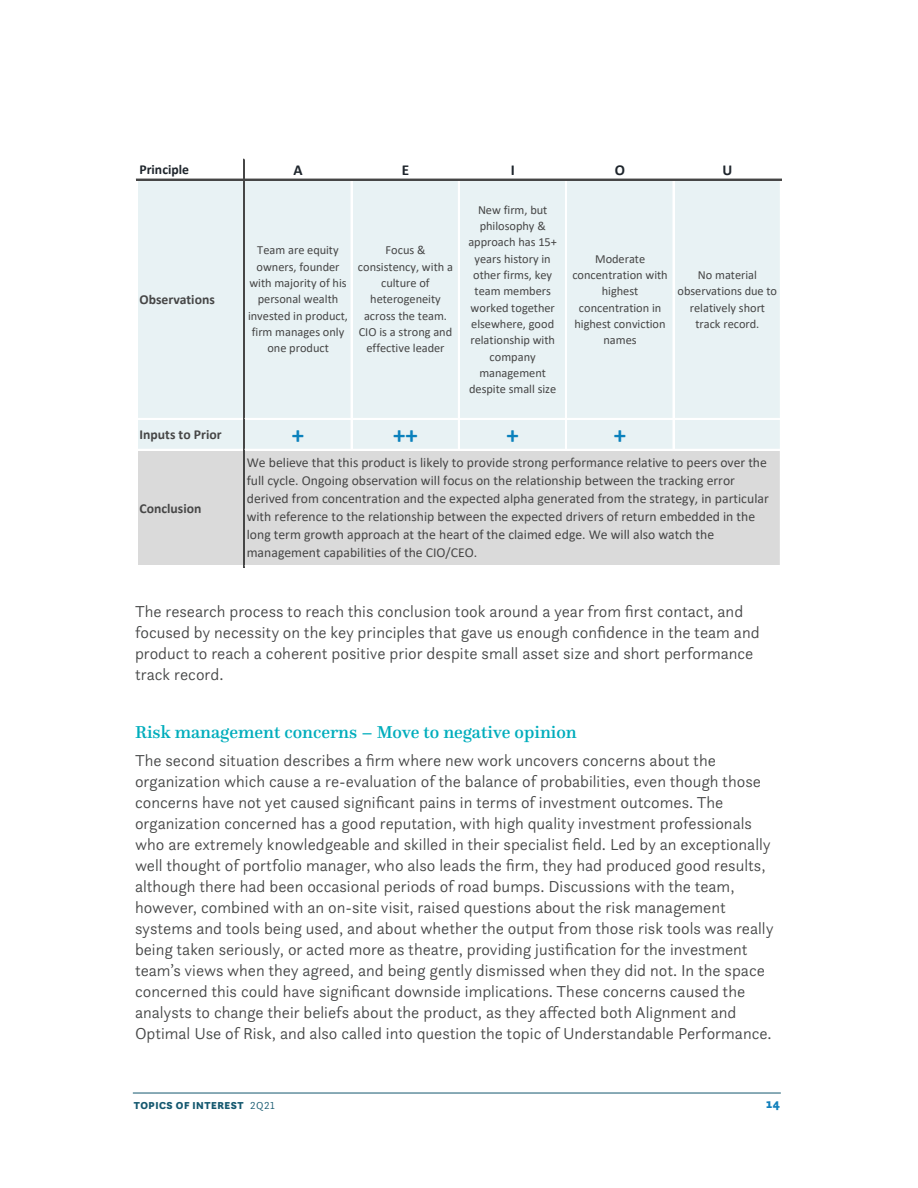
<style>
.page{position:relative;width:918px;height:1188px;background:#fff}
.page>*{position:absolute;margin:0;border:0;box-sizing:border-box;transform-origin:0 0}
.t1{font:700 24.75px "Calibri";color:#0a81bc}
.Subhead{font:500 18px "Questa";color:#00adbc}
.Normal_text{font:300 16.5px/21px "Questa Sans";color:#454646}
.t2{font:700 15.15px "Calibri";color:#1e252c}
.t3{font:13.65px/18px "Calibri";color:#464646}
.t4{font:700 13.65px "Calibri";color:#464646}
.t5{font:700 13.65px "Calibri";color:#1e252c}
.t6{font:900 13.5px "Questa Sans";color:#1280bc;scale:.95 1}
.t7{font:12.3px/16.4px "Calibri";color:#464646;text-align:center}
.t8{font:900 10.5px "Questa Sans";letter-spacing:.05em;color:#14586f}
.s1{font-weight:300}
</style>
<div class="page">
<hr style="left:133px;top:1093px;width:648px;height:1px;background:#14586f">
<div style="left:138px;top:180px;width:643px;height:270px;background:#e8f2f4"></div>
<div style="left:138px;top:450px;width:643px;height:117px;background:#dadada"></div>
<hr style="left:138px;top:418px;width:106px;height:2px;background:#fff">
<hr style="left:138px;top:449px;width:106px;height:2px;background:#fff">
<hr style="left:138px;top:566px;width:106px;height:1px;background:#fff">
<hr style="left:243px;top:159px;width:1px;height:408px;background:#464646">
<hr style="left:244px;top:159px;width:1px;height:408px;background:#464646">
<hr style="left:351px;top:180px;width:1px;height:271px;background:#fff">
<hr style="left:458px;top:180px;width:2px;height:271px;background:#fff">
<hr style="left:565px;top:180px;width:1px;height:270px;background:#fff">
<hr style="left:566px;top:180px;width:1px;height:271px;background:#fff">
<hr style="left:673px;top:180px;width:1px;height:271px;background:#fff">
<hr style="left:780px;top:180px;width:2px;height:387px;background:#fff">
<hr style="left:136px;top:179px;width:646px;height:1px;background:#464646">
<hr style="left:245px;top:418px;width:537px;height:2px;background:#fff">
<hr style="left:245px;top:449px;width:537px;height:2px;background:#fff">
<hr style="left:245px;top:566px;width:537px;height:1px;background:#fff">
<p class="t5" style="left:139px;top:160px;width:51px">Principle</p>
<p class="t2" style="left:293px;top:159px;width:11px">A</p>
<p class="t2" style="left:402px;top:159px;width:9px">E</p>
<p class="t2" style="left:511px;top:159px;width:6px">I</p>
<p class="t2" style="left:615px;top:159px;width:12px">O</p>
<p class="t2" style="left:722px;top:159px;width:11px">U</p>
<p class="t4" style="left:139px;top:290px;width:77px">Observations</p>
<p class="t7" style="left:248px;top:242px;width:101px">Team are equity owners, founder with majority of his personal wealth invested in product, firm manages only one product</p>
<p class="t7" style="left:358px;top:242px;width:97px">Focus &amp; consistency, with a culture of heterogeneity across the team.<br>CIO is a strong and effective leader</p>
<p class="t7" style="left:468px;top:201px;width:90px">New firm, but philosophy &amp; approach has 15+ years history in other firms, key team members worked together elsewhere, good relationship with company management despite small size</p>
<p class="t7" style="left:572px;top:250px;width:97px">Moderate concentration with highest concentration in highest conviction names</p>
<p class="t7" style="left:678px;top:266px;width:101px">No material observations due to relatively short track record.</p>
<p class="t4" style="left:139px;top:425px;width:84px">Inputs to Prior</p>
<p class="t1" style="left:292px;top:417px;width:14px">+</p>
<p class="t1" style="left:393px;top:417px;width:26px">++</p>
<p class="t1" style="left:507px;top:417px;width:14px">+</p>
<p class="t1" style="left:614px;top:417px;width:14px">+</p>
<p class="t4" style="left:139px;top:499px;width:63px">Conclusion</p>
<p class="t3" style="left:247px;top:453px;width:524px">We believe that this product is likely to provide strong performance relative to peers over the full cycle. Ongoing observation will focus on the relationship between the tracking error derived from concentration and the expected alpha generated from the strategy, in particular with reference to the relationship between the expected drivers of return embedded in the long term growth approach at the heart of the claimed edge. We will also watch the management capabilities of the CIO/CEO.</p>
<p class="Normal_text" style="left:135px;top:600px;width:626px">The research process to reach this conclusion took around a year from first contact, and focused by necessity on the key principles that gave us enough confidence in the team and product to reach a coherent positive prior despite small asset size and short performance track record.</p>
<p class="Subhead" style="left:135px;top:721px;width:443px">Risk management concerns – Move to negative opinion</p>
<p class="Normal_text" style="left:135px;top:750px;width:640px">The second situation describes a firm where new work uncovers concerns about the organization which cause a re-evaluation of the balance of probabilities, even though those concerns have not yet caused significant pains in terms of investment outcomes. The organization concerned has a good reputation, with high quality investment professionals who are extremely knowledgeable and skilled in their specialist field. Led by an exceptionally well thought of portfolio manager, who also leads the firm, they had produced good results, although there had been occasional periods of road bumps. Discussions with the team, however, combined with an on-site visit, raised questions about the risk management systems and tools being used, and about whether the output from those risk tools was really being taken seriously, or acted more as theatre, providing justification for the investment team’s views when they agreed, and being gently dismissed when they did not. In the space concerned this could have significant downside implications. These concerns caused the analysts to change their beliefs about the product, as they affected both Alignment and Optimal Use of Risk, and also called into question the topic of Understandable Performance.</p>
<p class="t8" style="left:134px;top:1099px;width:142px">TOPICS OF INTEREST <span class="s1">2Q21</span></p>
<p class="t6" style="left:766px;top:1095px;width:16px">14</p>
</div>
